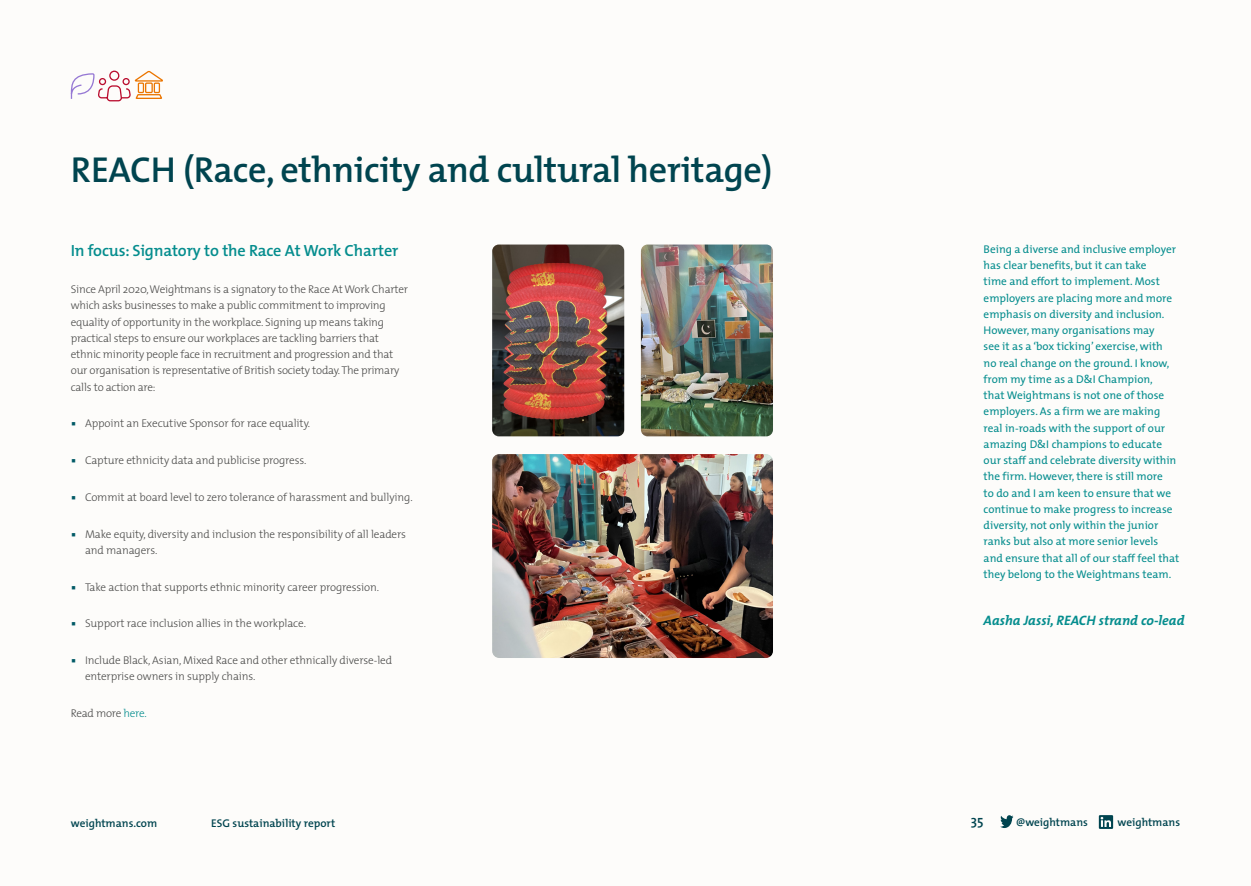
<style>
.page{position:relative;width:1251px;height:886px;background:#fff}
.page>*{position:absolute;margin:0;border:0;box-sizing:border-box;transform-origin:0 0}
.t1{font:600 36.25px "The Mix";letter-spacing:-.01em;color:#00444f}
.t2{font:600 16.25px "The Mix";letter-spacing:-.01em;color:#058d8e}
.t3{font:italic 700 13.75px "The Mix";color:#058d8e}
.t4{font:600 13.75px "The Mix";color:#00444f}
.t5{font:300 11.25px/16.2px "The Mix";letter-spacing:-.02em;color:#4a4a49}
.t6{font:11.25px/16.2px "The Mix Plain";color:#058d8e}
.t7{font:600 11.25px "The Mix";color:#00444f}
.s1{font-family:"Lucida Sans Unicode";font-weight:400;color:#005965}
.s2{color:#058d8e}
</style>
<div class="page">
<svg style="left:1099px;top:815px;width:14px;height:14px"></svg>
<svg style="left:1000px;top:815px;width:13px;height:13px"></svg>
<svg style="left:70px;top:70px;width:93px;height:32px"></svg>
<img style="left:492px;top:244px;width:132px;height:192px">
<img style="left:641px;top:244px;width:132px;height:192px">
<img style="left:492px;top:454px;width:281px;height:204px">
<h1 class="t1" style="left:71px;top:140px;width:703px">REACH (Race, ethnicity and cultural heritage)</h1>
<h2 class="t2" style="left:71px;top:237px;width:329px">In focus: Signatory to the Race At Work Charter</h2>
<p class="t5" style="left:71px;top:281px;width:339px">Since April 2020, Weightmans is a signatory to the Race At Work Charter which asks businesses to make a public commitment to improving equality of opportunity in the workplace. Signing up means taking practical steps to ensure our workplaces are tackling barriers that ethnic minority people face in recruitment and progression and that our organisation is representative of British society today. The primary calls to action are:</p>
<p class="t5" style="left:71px;top:415px;width:241px"><span class="s1">▪</span> Appoint an Executive Sponsor for race equality.</p>
<p class="t5" style="left:71px;top:452px;width:237px"><span class="s1">▪</span> Capture ethnicity data and publicise progress.</p>
<p class="t5" style="left:71px;top:488px;width:343px"><span class="s1">▪</span> Commit at board level to zero tolerance of harassment and bullying.</p>
<p class="t5" style="left:85px;top:525px;width:323px;text-indent:-14px"><span class="s1">▪</span> Make equity, diversity and inclusion the responsibility of all leaders and managers.</p>
<p class="t5" style="left:71px;top:578px;width:310px"><span class="s1">▪</span> Take action that supports ethnic minority career progression.</p>
<p class="t5" style="left:71px;top:615px;width:237px"><span class="s1">▪</span> Support race inclusion allies in the workplace.</p>
<p class="t5" style="left:85px;top:652px;width:309px;text-indent:-14px"><span class="s1">▪</span> Include Black, Asian, Mixed Race and other ethnically diverse-led enterprise owners in supply chains.</p>
<p class="t5" style="left:71px;top:705px;width:78px">Read more <span class="s2">here.</span></p>
<p class="t6" style="left:983px;top:240px;width:197px">Being a diverse and inclusive employer has clear benefits, but it can take<br>time and effort to implement. Most employers are placing more and more emphasis on diversity and inclusion.<br>However, many organisations may<br>see it as a ‘box ticking’ exercise, with<br>no real change on the ground. I know, from my time as a D&amp;I Champion,<br>that Weightmans is not one of those employers. As a firm we are making real in-roads with the support of our amazing D&amp;I champions to educate our staff and celebrate diversity within the firm. However, there is still more<br>to do and I am keen to ensure that we continue to make progress to increase diversity, not only within the junior ranks but also at more senior levels and ensure that all of our staff feel that they belong to the Weightmans team.</p>
<p class="t3" style="left:983px;top:608px;width:203px">Aasha Jassi, REACH strand co-lead</p>
<p class="t7" style="left:71px;top:813px;width:88px">weightmans.com</p>
<p class="t7" style="left:211px;top:813px;width:125px">ESG sustainability report</p>
<p class="t4" style="left:971px;top:809px;width:14px">35</p>
<p class="t7" style="left:1016px;top:813px;width:73px">@weightmans</p>
<p class="t7" style="left:1117px;top:813px;width:64px">weightmans</p>
</div>
